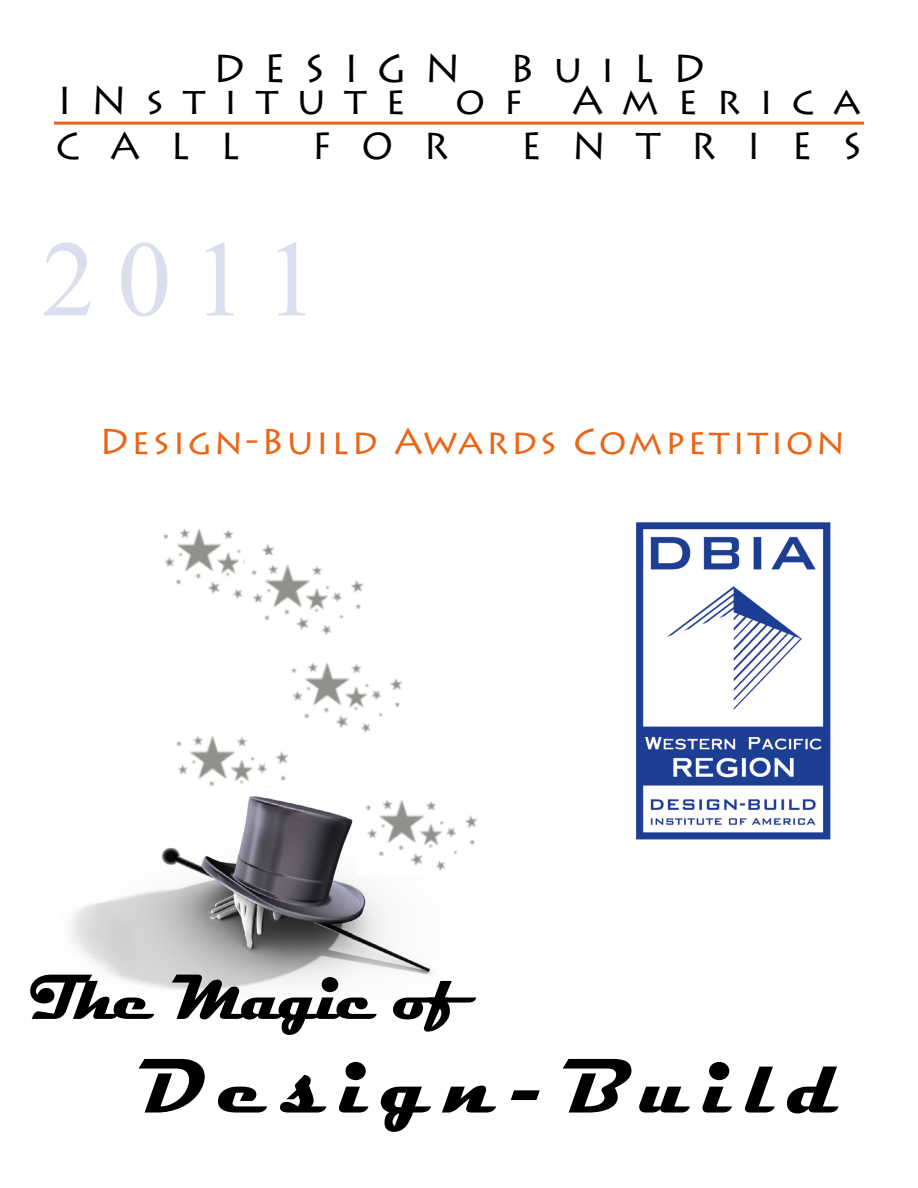
<style>
.page{position:relative;width:918px;height:1188px;background:#fff}
.page>*{position:absolute;margin:0;border:0;box-sizing:border-box;transform-origin:0 0}
.t1{font:108px "Times New Roman";color:#dadeed}
.t2{font:700 78px "Magneto";letter-spacing:.17em;color:#000}
.t3{font:700 64.5px "Magneto";letter-spacing:-.05em;color:#000}
.t4{font:39px "Lithos Pro";letter-spacing:.48em;color:#000}
.t5{font:37.5px "Lithos Pro";letter-spacing:.8em;color:#000}
.t6{font:36px "Lithos Pro";letter-spacing:.075em;color:#eb6516}
</style>
<div class="page">
<img style="left:176px;top:735px;width:112px;height:52px">
<img style="left:163px;top:528px;width:112px;height:71px">
<img style="left:285px;top:662px;width:118px;height:74px">
<img style="left:70px;top:796px;width:363px;height:194px">
<img style="left:245px;top:555px;width:119px;height:80px">
<img style="left:357px;top:796px;width:120px;height:79px">
<img style="left:636px;top:522px;width:195px;height:318px">
<hr style="left:54px;top:122px;width:810px;height:3px;background:#eb6516">
<p class="t4" style="left:213px;top:46px;width:249px">DESIGN</p>
<p class="t4" style="left:510px;top:46px;width:197px">BuiLD</p>
<p class="t4" style="left:57px;top:78px;width:350px">INstitute</p>
<p class="t4" style="left:455px;top:78px;width:69px">o f</p>
<p class="t4" style="left:572px;top:78px;width:290px">America</p>
<p class="t5" style="left:56px;top:124px;width:186px">CALL</p>
<p class="t5" style="left:312px;top:124px;width:139px">FOR</p>
<p class="t5" style="left:520px;top:124px;width:344px">ENTRIES</p>
<h1 class="t1" style="left:42px;top:207px;width:278px">2011</h1>
<p class="t6" style="left:99px;top:421px;width:747px">Design-Build Awards Competition</p>
<h3 class="t3" style="left:30px;top:960px;width:433px">The Magic of</h3>
<h2 class="t2" style="left:138px;top:1042px;width:702px">Design-Build</h2>
</div>
